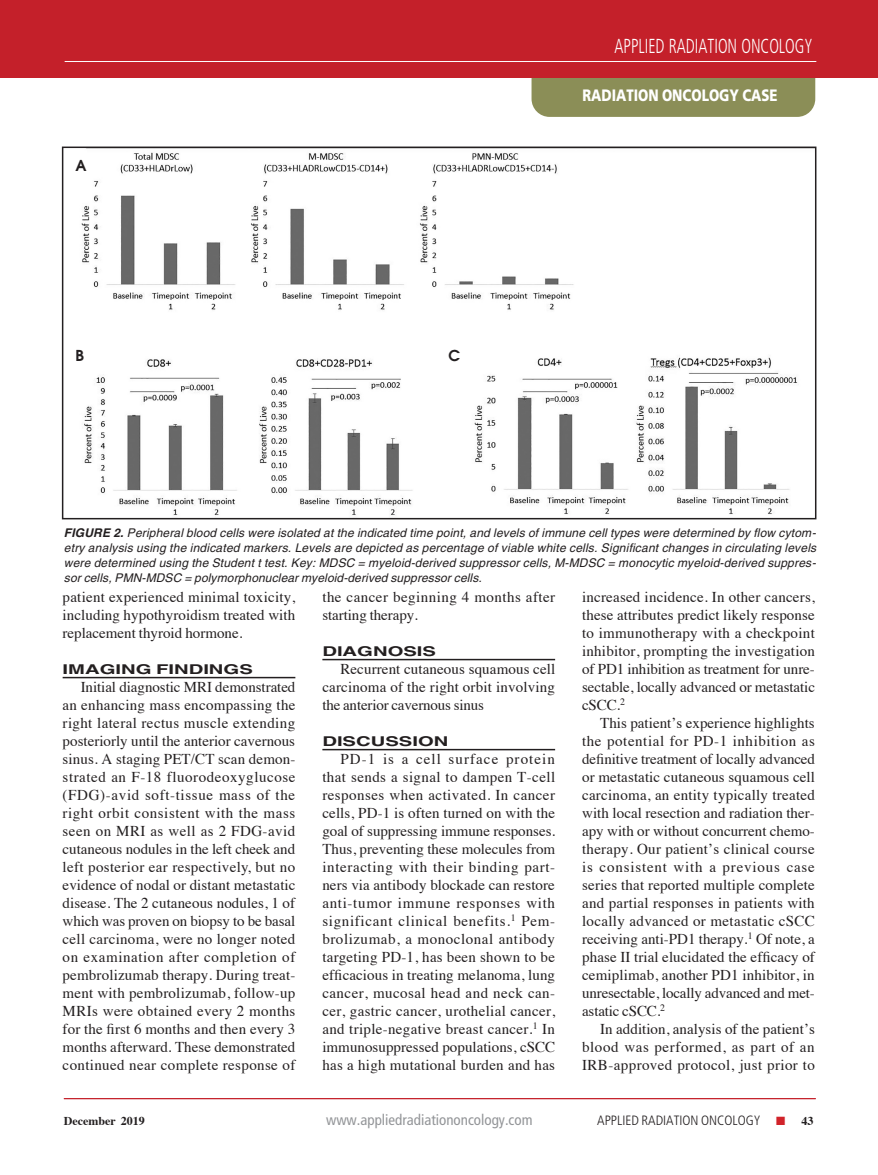
<style>
.page{position:relative;width:878px;height:1175px;background:#fff}
.page>*{position:absolute;margin:0;border:0;box-sizing:border-box;transform-origin:0 0}
.t1{font:300 condensed 20.25px "Frutiger";color:#fff;scale:.8 1}
.t2{font:900 16.5px "Frutiger";color:#fff;scale:.8 1}
.RO_Body_Copy{font:15px/18px "Times";letter-spacing:.005em;color:#231f20;text-align:justify}
.RO_Body_Copy-2{font:15px/18px "Times";letter-spacing:.03em;color:#231f20}
.t3{font:condensed 15px "Frutiger";color:#939598}
.figure_labels{font:600 15px "Avant Garde";color:#231f20}
.RO_subhead{font:700 13.5px "Helvetica";color:#231f20;scale:1.5 1}
.t4{font:300 condensed 13.5px "Frutiger";color:#231f20}
.RO_fig_caption{font:italic 12px/15px "Helvetica";letter-spacing:.01em;color:#231f20;text-align:justify}
.t5{font:700 12px "Times";color:#231f20}
.s1{font-weight:700}
.s2{color:#d1232a}
</style>
<div class="page">
<div style="left:531px;top:56px;width:284px;height:61px;background:#8b8e57;border-radius:18px"></div>
<div style="left:0;top:0;width:878px;height:77px;background:#c4202a"></div>
<hr style="left:65px;top:61px;width:751px;height:1px;background:#fff">
<hr style="left:64px;top:1098px;width:751px;height:1px;background:#c4202a">
<hr style="left:63px;top:677px;width:232px;height:1px;background:#231f20">
<hr style="left:322px;top:659px;width:233px;height:1px;background:#231f20">
<hr style="left:322px;top:749px;width:233px;height:1px;background:#231f20">
<img style="left:81px;top:152px;width:717px;height:363px">
<div style="left:62px;top:146px;width:754px;height:373px;border:2px solid #231f20"></div>
<h1 class="t1" style="left:614px;top:34px;width:249px">APPLIED RADIATION ONCOLOGY</h1>
<p class="figure_labels" style="left:76px;top:155px;width:13px">A</p>
<p class="figure_labels" style="left:76px;top:346px;width:10px">B</p>
<p class="figure_labels" style="left:448px;top:346px;width:13px">C</p>
<p class="t2" style="left:582px;top:85px;width:245px">RADIATION ONCOLOGY CASE</p>
<p class="RO_fig_caption" style="left:64px;top:525px;width:753px"><span class="s1">FIGURE 2.</span> Peripheral blood cells were isolated at the indicated time point, and levels of immune cell types were determined by flow cytom&shy;etry analysis using the indicated markers. Levels are depicted as percentage of viable white cells. Significant changes in circulating levels were determined using the Student t test. Key: MDSC = myeloid-derived suppressor cells, M-MDSC = monocytic myeloid-derived suppres&shy;sor cells, PMN-MDSC = polymorphonuclear myeloid-derived suppressor cells.</p>
<p class="RO_Body_Copy" style="left:63px;top:586px;width:234px">patient experienced minimal toxicity, including hypothyroidism treated with replacement thyroid hormone.</p>
<p class="RO_subhead" style="left:63px;top:660px;width:128px">IMAGING FINDINGS</p>
<p class="RO_Body_Copy" style="left:63px;top:676px;width:234px;text-indent:18px">Initial diagnostic MRI demonstrated an enhancing mass encompassing the right lateral rectus muscle extending posteriorly until the anterior cavernous sinus. A staging PET/CT scan demon&shy;strated an F-18 fluorodeoxyglucose (FDG)-avid soft-tissue mass of the right orbit consistent with the mass seen on MRI as well as 2 FDG-avid cutaneous nodules in the left cheek and left posterior ear respectively, but no evidence of nodal or distant metastatic disease. The 2 cutaneous nodules, 1 of which was proven on biopsy to be basal cell carcinoma, were no longer noted on examination after completion of pembrolizumab therapy. During treat&shy;ment with pembrolizumab, follow-up MRIs were obtained every 2 months for the first 6 months and then every 3 months afterward. These demonstrated continued near complete response of</p>
<p class="RO_Body_Copy-2" style="left:322px;top:586px;width:234px">the cancer beginning 4 months after starting therapy.</p>
<p class="RO_subhead" style="left:322px;top:642px;width:77px">DIAGNOSIS</p>
<p class="RO_Body_Copy" style="left:322px;top:658px;width:234px;text-indent:18px">Recurrent cutaneous squamous cell carcinoma of the right orbit involving the anterior cavernous sinus</p>
<p class="RO_subhead" style="left:322px;top:732px;width:86px">DISCUSSION</p>
<p class="RO_Body_Copy" style="left:322px;top:748px;width:234px;text-indent:18px">PD-1 is a cell surface protein that sends a signal to dampen T-cell responses when activated. In cancer cells, PD-1 is often turned on with the goal of suppressing immune responses.<br>Thus, preventing these molecules from interacting with their binding part&shy;ners via antibody blockade can restore anti-tumor immune responses with significant clinical benefits.<sup>1</sup> Pem&shy;brolizumab, a monoclonal antibody targeting PD-1, has been shown to be efficacious in treating melanoma, lung cancer, mucosal head and neck can&shy;cer, gastric cancer, urothelial cancer, and triple-negative breast cancer.<sup>1</sup> In immunosuppressed populations, cSCC has a high mutational burden and has</p>
<p class="RO_Body_Copy" style="left:582px;top:586px;width:234px">increased incidence. In other cancers, these attributes predict likely response to immunotherapy with a checkpoint inhibitor, prompting the investigation of PD1 inhibition as treatment for unre&shy;sectable, locally advanced or metastatic cSCC.<sup>2</sup></p>
<p class="RO_Body_Copy" style="left:582px;top:712px;width:234px;text-indent:18px">This patient’s experience highlights the potential for PD-1 inhibition as definitive treatment of locally advanced or metastatic cutaneous squamous cell carcinoma, an entity typically treated with local resection and radiation ther&shy;apy with or without concurrent chemo&shy;therapy. Our patient’s clinical course is consistent with a previous case series that reported multiple complete and partial responses in patients with locally advanced or metastatic cSCC receiving anti-PD1 therapy.<sup>1</sup> Of note, a phase II trial elucidated the efficacy of cemiplimab, another PD1 inhibitor, in unresectable, locally advanced and met&shy;astatic cSCC.<sup>2</sup></p>
<p class="RO_Body_Copy" style="left:582px;top:1018px;width:234px;text-indent:18px">In addition, analysis of the patient’s blood was performed, as part of an IRB-approved protocol, just prior to</p>
<p class="t5" style="left:64px;top:1109px;width:82px">December 2019</p>
<p class="t3" style="left:326px;top:1110px;width:208px">www.appliedradiationoncology.com</p>
<p class="t4" style="left:597px;top:1112px;width:190px">APPLIED RADIATION ONCOLOGY <span class="s2">■</span></p>
<p class="t5" style="left:801px;top:1109px;width:13px">43</p>
</div>
